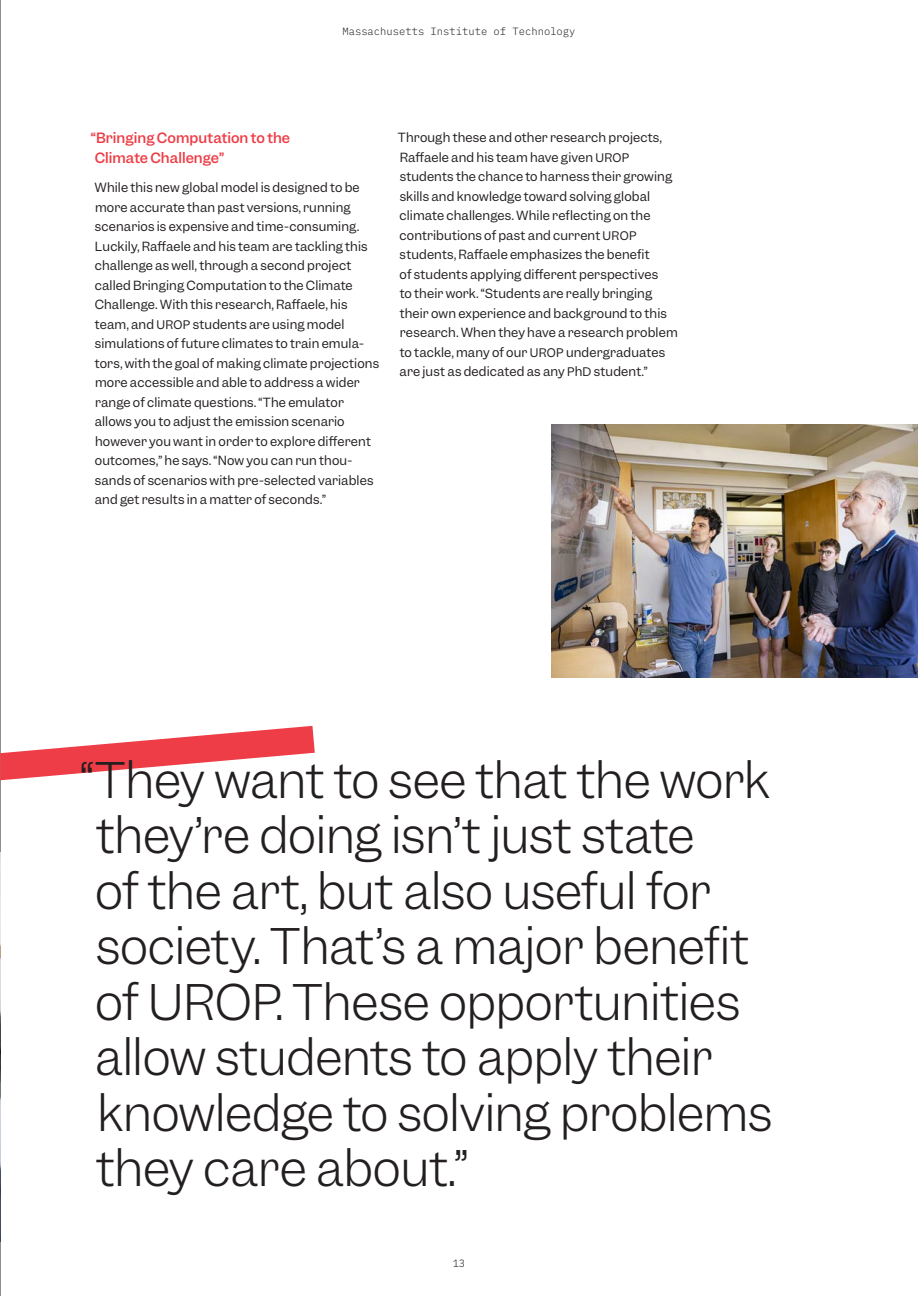
<style>
.page{position:relative;width:918px;height:1296px;background:#fff}
.page>*{position:absolute;margin:0;border:0;box-sizing:border-box;transform-origin:0 0}
.Quote_1{font:300 46.5px/55.5px "Garnett";letter-spacing:-.01em;color:#231f20}
.Subhead_-_Reg_10pt{font:500 13.5px/19.5px "Garnett";color:#ee3d46}
.Para_Space_After{font:12px/19.5px "Garnett";letter-spacing:.015em;color:#231f20}
.t1{font:300 10.5px "IBM Plex Mono";color:#231f20}
.s1{font-size:11.25px}
</style>
<div class="page">
<hr style="left:0;top:0;width:1px;height:1296px;background:#231f20">
<img style="left:0;top:852px;width:1px;height:390px">
<svg style="left:0;top:726px;width:315px;height:54px"></svg>
<img style="left:552px;top:424px;width:366px;height:254px">
<p class="t1" style="left:342px;top:24px;width:235px">Massachusetts Institute of Technology</p>
<p class="Subhead_-_Reg_10pt" style="left:91px;top:129px;width:201px">“Bringing Computation to the<br>Climate Challenge”</p>
<p class="Para_Space_After" style="left:94px;top:178px;width:286px">While this new global model is designed to be more accurate than past versions, running scenarios is expensive and time-consuming.<br>Luckily, Raffaele and his team are tackling this challenge as well, through a second project called Bringing Computation to the Climate Challenge. With this research, Raffaele, his team, and <span class="s1">UROP</span> students are using model simulations of future climates to train emula&shy;tors, with the goal of making climate projections more accessible and able to address a wider range of climate questions. “The emulator allows you to adjust the emission scenario however you want in order to explore different outcomes,” he says. “Now you can run thou&shy;sands of scenarios with pre-selected variables and get results in a matter of seconds.”</p>
<p class="Para_Space_After" style="left:398px;top:128px;width:281px">Through these and other research projects, Raffaele and his team have given <span class="s1">UROP </span>students the chance to harness their growing skills and knowledge toward solving global climate challenges. While reflecting on the contributions of past and current <span class="s1">UROP </span>students, Raffaele emphasizes the benefit<br>of students applying different perspectives<br>to their work. “Students are really bringing their own experience and background to this research. When they have a research problem to tackle, many of our <span class="s1">UROP</span> undergraduates are just as dedicated as any <span class="s1">P</span>h<span class="s1">D</span> student.”</p>
<p class="Quote_1" style="left:95px;top:753px;width:679px;text-indent:-15px">“They want to see that the work they’re doing isn’t just state<br>of the art, but also useful for society. That’s a major benefit of UROP. These opportunities allow students to apply their knowledge to solving problems they care about.”</p>
<p class="t1" style="left:453px;top:1255px;width:14px">13</p>
</div>
